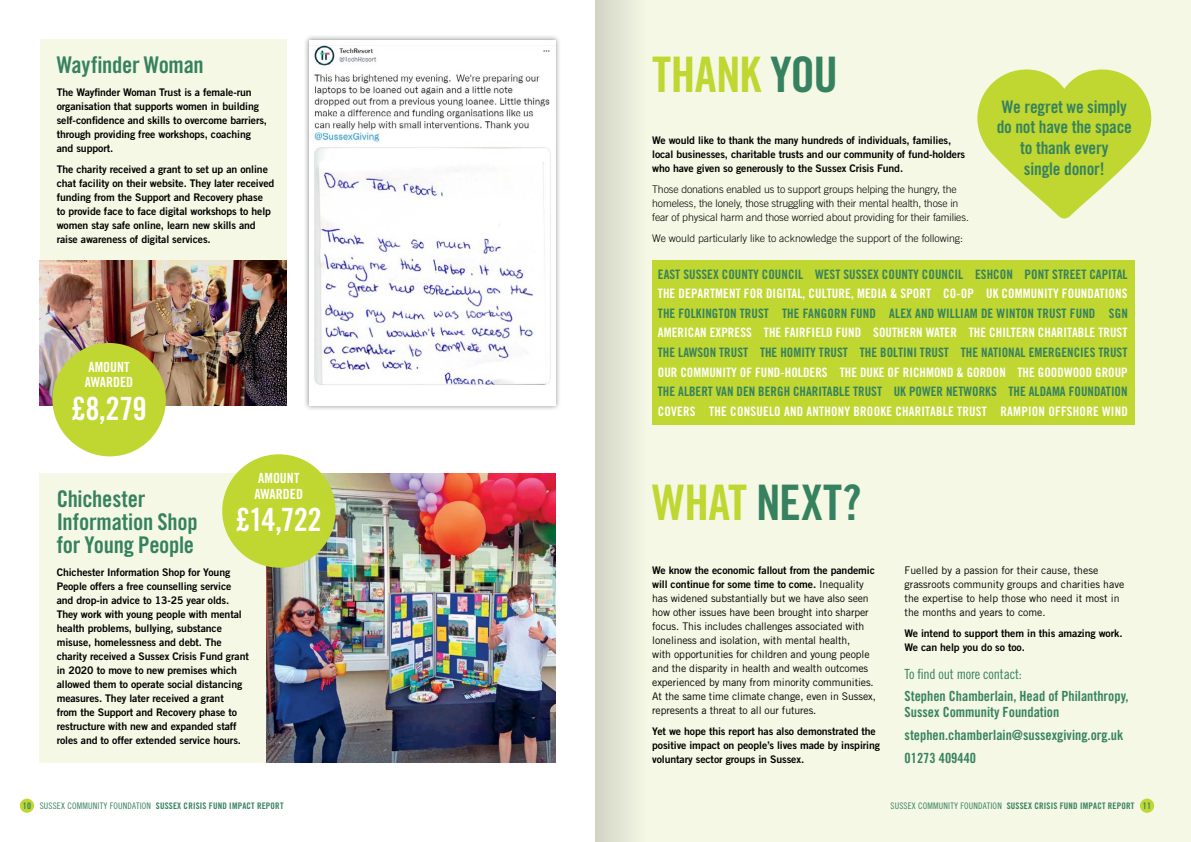
<style>
.page{position:relative;width:1191px;height:842px;background:#fff}
.page>*{position:absolute;margin:0;border:0;box-sizing:border-box;transform-origin:0 0}
.t1{font:49px "Trade Gothic LT Std Bd Cn 20";letter-spacing:-.01em;color:#36815f}
.t2{font:49px "Trade Gothic LT Std Bd Cn 20";letter-spacing:-.02em;color:#bfd730}
.t3{font:32px "Trade Gothic LT Std Bd Cn 20";letter-spacing:-.03em;color:#fff}
.t4{font:23px/23px "Trade Gothic LT Std Bd Cn 20";letter-spacing:-.015em;color:#36815f}
.t5{font:17.4px/20.6px "Trade Gothic LT Std Bd Cn 20";letter-spacing:-.01em;color:#36815f;text-align:center}
.t6{font:14px/16px "Trade Gothic LT Std Bd Cn 20";color:#36815f}
.t7{font:14px/15.4px "Trade Gothic LT Std Bd Cn 20";letter-spacing:-.005em;color:#fff}
.t8{font:14px "Trade Gothic LT Std Cn 18";letter-spacing:-.01em;color:#36815f}
.t9{font:13px "Trade Gothic LT Std Bd Cn 20";letter-spacing:.005em;color:#36815f}
.t10{font:13px "Trade Gothic LT Std Bd Cn 20";letter-spacing:.005em;color:#fff}
.t11{font:10.5px/14px "Trade Gothic LT Std Bd 2";letter-spacing:-.01em;color:#000}
.t12{font:10.5px/14px "Trade Gothic LT Std";letter-spacing:-.01em;color:#000}
.t13{font:300 10.5px/14px "Trade Gothic LT Std";letter-spacing:-.01em;color:#000}
.t14{font:9px "Trade Gothic LT Std Bd Cn 20";letter-spacing:.02em;color:#36815f}
.s1{color:#36815f}
.s2{color:#bfd730}
.s3{font-family:"Trade Gothic LT Std"}
.s4{font-family:"Trade Gothic LT Std Cn 18"}
</style>
<div class="page">
<div style="left:595px;top:0;width:596px;height:842px;background:#f4f8e4"></div>
<div style="left:40px;top:40px;width:246px;height:235px;background:#f4f8e4"></div>
<img style="left:40px;top:261px;width:246px;height:144px">
<div style="left:52px;top:343px;width:114px;height:113px;background:#bfd730;border-radius:50%"></div>
<div style="left:40px;top:473px;width:516px;height:290px;background:#f4f8e4"></div>
<img style="left:266px;top:473px;width:290px;height:290px">
<div style="left:222px;top:454px;width:114px;height:114px;background:#bfd730;border-radius:50%"></div>
<div style="left:652px;top:261px;width:482px;height:164px;background:#bfd730"></div>
<svg style="left:977px;top:69px;width:174px;height:149px"></svg>
<div style="left:304px;top:34px;width:257px;height:377px;background:#000;opacity:.45"></div>
<img style="left:309px;top:46px;width:247px;height:359px">
<div style="left:312px;top:389px;width:108px;height:12px;background:#fff"></div>
<div style="left:20px;top:799px;width:14px;height:14px;background:#bfd730;border-radius:50%"></div>
<div style="left:1140px;top:799px;width:14px;height:14px;background:#bfd730;border-radius:50%"></div>
<div style="left:595px;top:0;width:50px;height:842px;background:linear-gradient(to right,#d2d3c4,#f2f5e2)"></div>
<h3 class="t4" style="left:57px;top:53px;width:149px">Wayfinder Woman</h3>
<p class="t11" style="left:57px;top:85px;width:212px">The Wayfinder Woman Trust is a female-run organisation that supports women in building self-confidence and skills to overcome barriers, through providing free workshops, coaching and support.</p>
<p class="t11" style="left:57px;top:162px;width:219px">The charity received a grant to set up an online chat facility on their website. They later received funding from the Support and Recovery phase<br>to provide face to face digital workshops to help women stay safe online, learn new skills and raise awareness of digital services.</p>
<h3 class="t7" style="left:85px;top:359px;width:50px">AMOUNT<br>AWARDED</h3>
<h2 class="t3" style="left:71px;top:389px;width:77px">£8,279</h2>
<h3 class="t7" style="left:255px;top:470px;width:50px">AMOUNT<br>AWARDED</h3>
<h2 class="t3" style="left:236px;top:500px;width:87px">£14,722</h2>
<h3 class="t4" style="left:57px;top:487px;width:142px">Chichester<br>Information Shop for Young People</h3>
<p class="t11" style="left:57px;top:565px;width:194px">Chichester Information Shop for Young People offers a free counselling service and drop-in advice to 13-25 year olds.<br>They work with young people with mental health problems, bullying, substance misuse, homelessness and debt. The charity received a Sussex Crisis Fund grant in 2020 to move to new premises which allowed them to operate social distancing measures. They later received a grant<br>from the Support and Recovery phase to restructure with new and expanded staff roles and to offer extended service hours.</p>
<h1 class="t2" style="left:652px;top:45px;width:187px">THANK <span class="s1">YOU</span></h1>
<p class="t11" style="left:652px;top:133px;width:314px">We would like to thank the many hundreds of individuals, families, local businesses, charitable trusts and our community of fund-holders who have given so generously to the Sussex Crisis Fund.</p>
<p class="t13" style="left:652px;top:182px;width:318px">Those donations enabled us to support groups helping the hungry, the homeless, the lonely, those struggling with their mental health, those in fear of physical harm and those worried about providing for their families.</p>
<p class="t13" style="left:652px;top:231px;width:312px">We would particularly like to acknowledge the support of the following:</p>
<h3 class="t5" style="left:996px;top:96px;width:137px">We regret we simply do not have the space to thank every<br>single donor!</h3>
<p class="t9" style="left:658px;top:266px;width:471px">EAST SUSSEX COUNTY COUNCIL WEST SUSSEX COUNTY COUNCIL ESHCON PONT STREET CAPITAL</p>
<p class="t10" style="left:658px;top:286px;width:471px">THE DEPARTMENT FOR DIGITAL, CULTURE, MEDIA &amp; SPORT CO-OP UK COMMUNITY FOUNDATIONS</p>
<p class="t9" style="left:658px;top:305px;width:471px">THE FOLKINGTON TRUST THE FANGORN FUND ALEX AND WILLIAM DE WINTON TRUST FUND SGN</p>
<p class="t10" style="left:658px;top:325px;width:471px">AMERICAN EXPRESS THE FAIRFIELD FUND SOUTHERN WATER THE CHILTERN CHARITABLE TRUST</p>
<p class="t9" style="left:658px;top:345px;width:471px">THE LAWSON TRUST THE HOMITY TRUST THE BOLTINI TRUST THE NATIONAL EMERGENCIES TRUST</p>
<p class="t10" style="left:658px;top:364px;width:471px">OUR COMMUNITY OF FUND-HOLDERS THE DUKE OF RICHMOND &amp; GORDON THE GOODWOOD GROUP</p>
<p class="t9" style="left:658px;top:384px;width:471px">THE ALBERT VAN DEN BERGH CHARITABLE TRUST UK POWER NETWORKS THE ALDAMA FOUNDATION</p>
<p class="t10" style="left:658px;top:403px;width:471px">COVERS THE CONSUELO AND ANTHONY BROOKE CHARITABLE TRUST RAMPION OFFSHORE WIND</p>
<h1 class="t1" style="left:652px;top:473px;width:211px"><span class="s2">WHAT</span> NEXT?</h1>
<p class="t11" style="left:652px;top:563px;width:224px">We know the economic fallout from the pandemic will continue for some time to come. <span class="s3">Inequality</span></p>
<p class="t12" style="left:652px;top:591px;width:225px">has widened substantially but we have also seen how other issues have been brought into sharper focus. This includes challenges associated with loneliness and isolation, with mental health,<br>with opportunities for children and young people and the disparity in health and wealth outcomes experienced by many from minority communities.<br>At the same time climate change, even in Sussex, represents a threat to all our futures.</p>
<p class="t11" style="left:652px;top:724px;width:229px">Yet we hope this report has also demonstrated the positive impact on people’s lives made by inspiring voluntary sector groups in Sussex.</p>
<p class="t12" style="left:904px;top:563px;width:221px">Fuelled by a passion for their cause, these grassroots community groups and charities have the expertise to help those who need it most in the months and years to come.</p>
<p class="t11" style="left:904px;top:626px;width:219px">We intend to support them in this amazing work.<br>We can help you do so too.</p>
<h3 class="t8" style="left:904px;top:666px;width:119px">To find out more contact:</h3>
<h3 class="t6" style="left:904px;top:688px;width:225px">Stephen Chamberlain, Head of Philanthropy,<br>Sussex Community Foundation</h3>
<h3 class="t6" style="left:904px;top:723px;width:220px;line-height:23px">stephen.chamberlain@sussexgiving.org.uk<br>01273 409440</h3>
<p class="t14" style="left:23px;top:800px;width:262px">10 <span class="s4">SUSSEX COMMUNITY FOUNDATION</span> SUSSEX CRISIS FUND IMPACT REPORT</p>
<p class="t14" style="left:890px;top:800px;width:262px"><span class="s4">SUSSEX COMMUNITY FOUNDATION</span> SUSSEX CRISIS FUND IMPACT REPORT 11</p>
</div>
